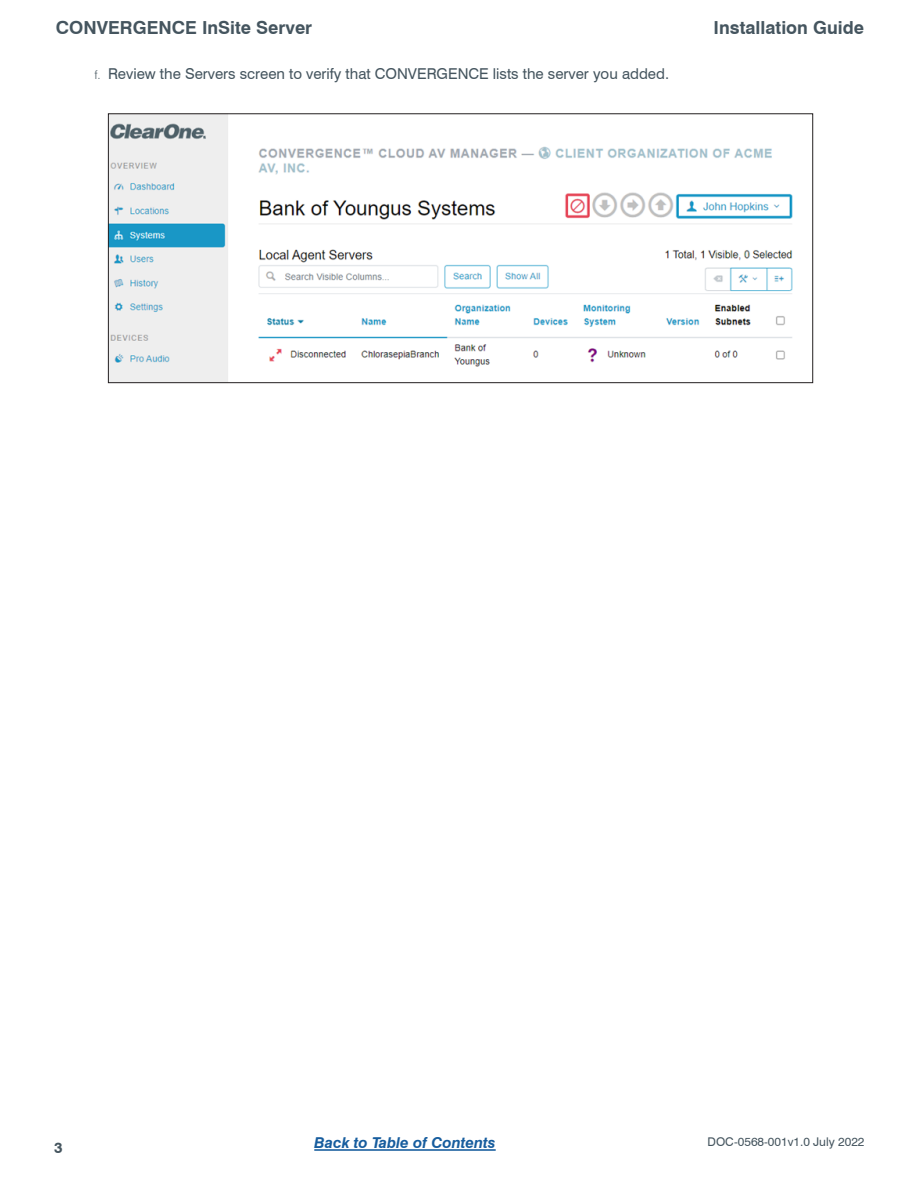
<style>
.page{position:relative;width:918px;height:1188px;background:#fff}
.page>*{position:absolute;margin:0;border:0;box-sizing:border-box;transform-origin:0 0}
.t1{font:700 18px "Swiss 721 BT";color:#45555f}
.t2{font:15px "Swiss 721 BT";color:#45555f}
.t3{font:italic 700 15px "Swiss 721 BT";color:#175d9e}
.t4{font:700 15px "Swiss 721 BT";color:#45555f}
.t5{font:12px "Swiss 721 BT";color:#45555f}
.s1{font-weight:300;font-size:12px}
</style>
<div class="page">
<hr style="left:314px;top:1149px;width:182px;height:2px;background:#175d9e">
<img style="left:110px;top:115px;width:683px;height:266px">
<div style="left:108px;top:113px;width:705px;height:270px;border:1px solid #231f20"></div>
<p class="t1" style="left:56px;top:17px;width:258px">CONVERGENCE InSite Server</p>
<p class="t2" style="left:94px;top:64px;width:576px"><span class="s1">f.</span> Review the Servers screen to verify that CONVERGENCE lists the server you added.</p>
<p class="t1" style="left:714px;top:17px;width:152px">Installation Guide</p>
<p class="t4" style="left:54px;top:1139px;width:10px">3</p>
<p class="t5" style="left:708px;top:1135px;width:159px">DOC-0568-001v1.0 July 2022</p>
<p class="t3" style="left:314px;top:1134px;width:183px">Back to Table of Contents</p>
</div>
